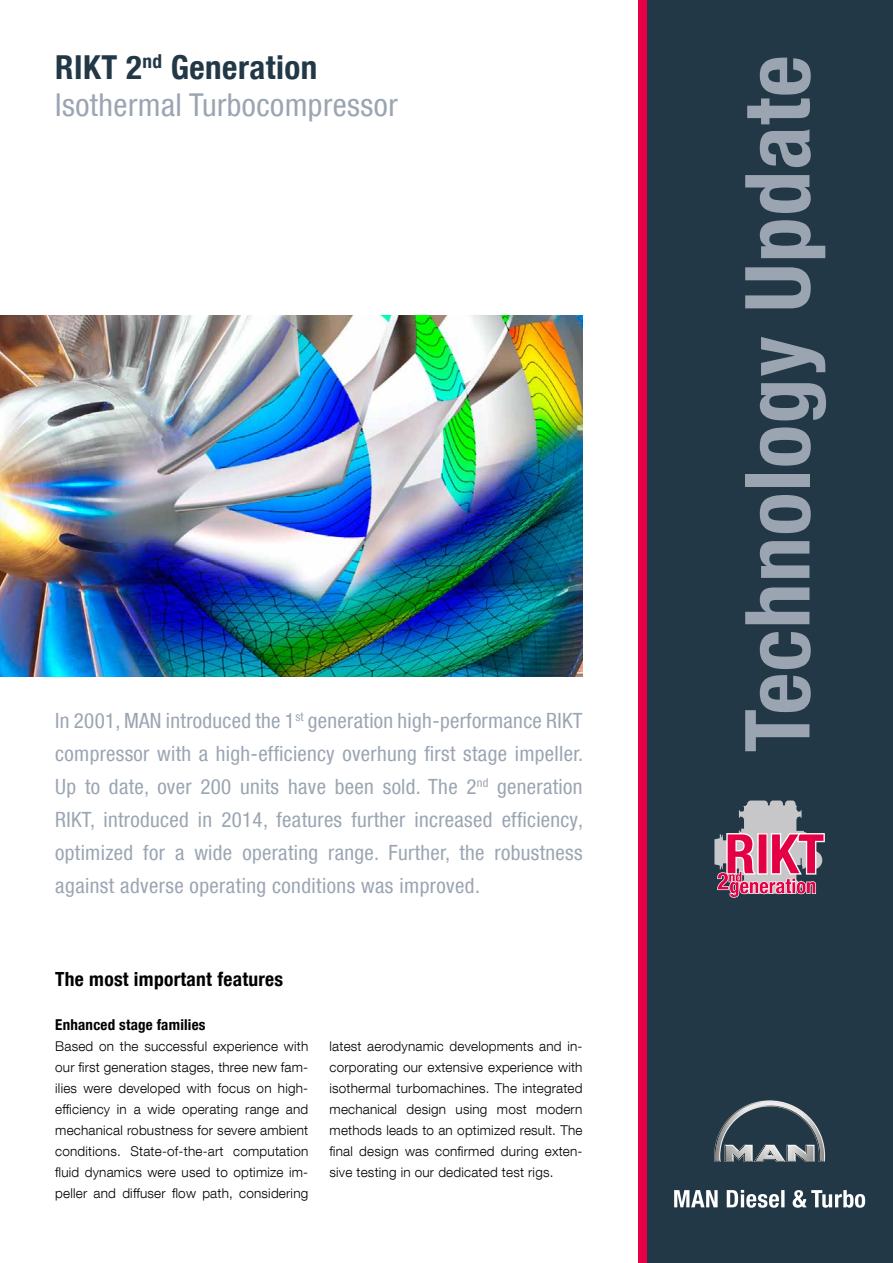
<style>
.page{position:relative;width:893px;height:1263px;background:#fff}
.page>*{position:absolute;margin:0;border:0;box-sizing:border-box;transform-origin:0 0}
.t1{font:90px "MAN Helvetica Neue 77 Bold Cond";letter-spacing:.015em;color:#9ba5b2}
.t2{font:33px "MAN Helvetica Neue 77 Bold Cond";letter-spacing:.015em;color:#223847}
.t3{font:31.5px "MAN Helvetica Neue 57 Cond";letter-spacing:.015em;color:#9ba5b2}
.t4{font:21px/33px "MAN Helvetica Neue 57 Cond";letter-spacing:.02em;color:#9ba5b2;text-align:justify}
.t5{font:19.5px "MAN Helvetica Neue 77 Bold Cond";letter-spacing:.015em;color:#000}
.t6{font:15px "MAN Helvetica Neue 77 Bold Cond";letter-spacing:.015em;color:#000}
.t7{font:300 13.5px/21px "MAN Helvetica Neue 45";letter-spacing:.015em;color:#000;text-align:justify}
</style>
<div class="page">
<div style="left:646px;top:0;width:247px;height:1263px;background:#223847"></div>
<div style="left:638px;top:0;width:8px;height:1263px;background:#e40044"></div>
<svg style="left:714px;top:1100px;width:111px;height:62px"></svg>
<svg style="left:674px;top:1190px;width:191px;height:18px"></svg>
<img style="left:0;top:316px;width:583px;height:360px">
<svg style="left:714px;top:800px;width:111px;height:98px"></svg>
<h2 class="t2" style="left:55px;top:47px;width:264px">RIKT 2<sup>nd</sup> Generation</h2>
<h3 class="t3" style="left:55px;top:87px;width:344px">Isothermal Turbocompressor</h3>
<p class="t4" style="left:55px;top:704px;width:530px">In 2001, MAN introduced the 1<sup>st</sup> generation high-performance RIKT compressor with a high-efficiency overhung first stage impeller.<br>Up to date, over 200 units have been sold. The 2<sup>nd</sup> generation RIKT, introduced in 2014, features further increased efficiency, optimized for a wide operating range. Further, the robustness against adverse operating conditions was improved.</p>
<h3 class="t5" style="left:55px;top:968px;width:229px">The most important features</h3>
<p class="t6" style="left:55px;top:1015px;width:152px">Enhanced stage families</p>
<p class="t7" style="left:55px;top:1035px;width:254px">Based on the successful experience with our first generation stages, three new fam&shy;ilies were developed with focus on high&shy;efficiency in a wide operating range and mechanical robustness for severe ambient conditions. State-of-the-art computation fluid dynamics were used to optimize im&shy;peller and diffuser flow path, considering</p>
<p class="t7" style="left:330px;top:1035px;width:254px">latest aerodynamic developments and in&shy;corporating our extensive experience with isothermal turbomachines. The integrated mechanical design using most modern methods leads to an optimized result. The final design was confirmed during exten&shy;sive testing in our dedicated test rigs.</p>
<h1 class="t1" style="left:724px;top:752px;width:698px;rotate:-90deg">Technology Update</h1>
</div>
